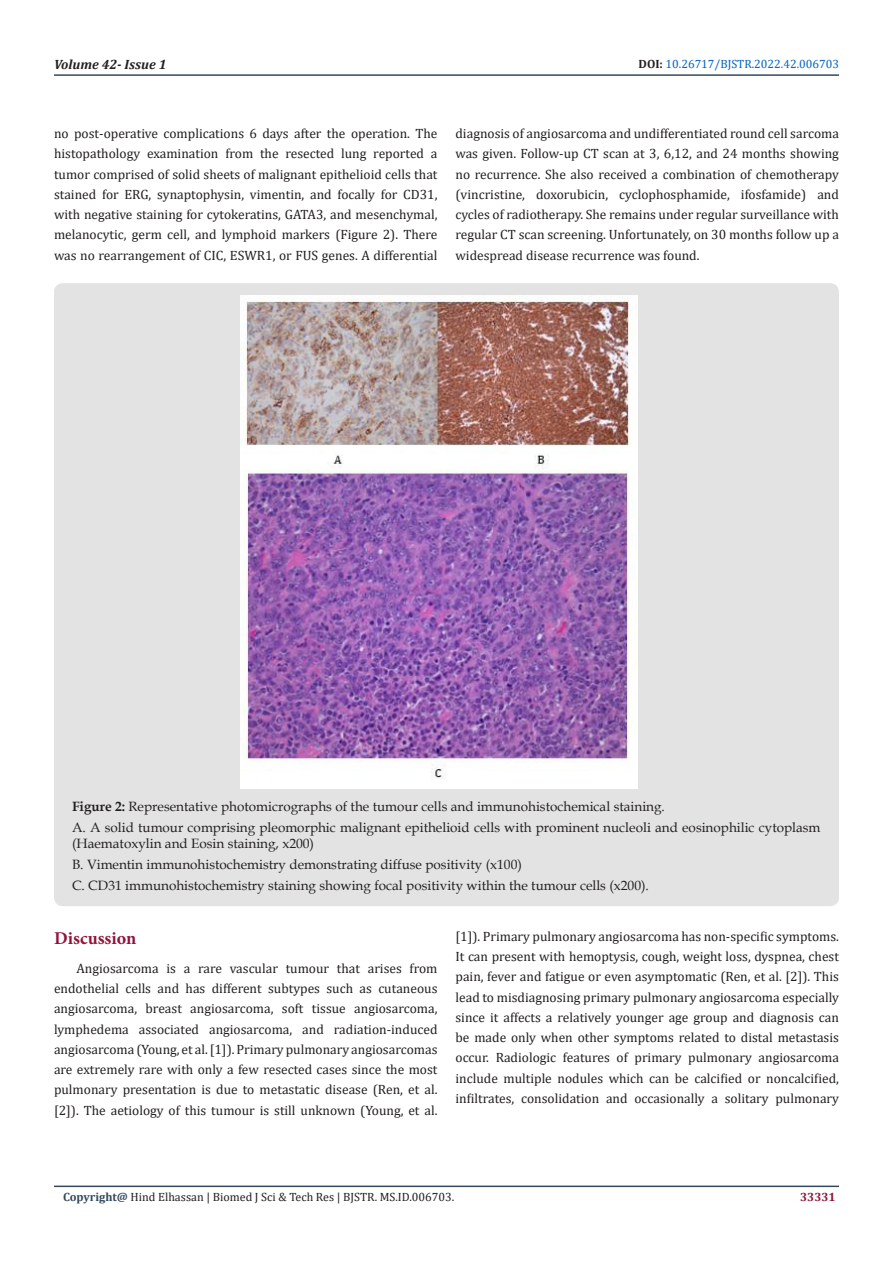
<style>
.page{position:relative;width:893px;height:1263px;background:#fff}
.page>*{position:absolute;margin:0;border:0;box-sizing:border-box;transform-origin:0 0}
.List_Paragraph{font:700 18px "Minion Pro";color:#8f133a}
.t1{font:13.5px/20.2px "Cambria";color:#231f20;text-align:justify}
.t2{font:13.5px/20.7px "Book Antiqua";color:#231f20}
.t3{font:italic 700 13.5px "Cambria";color:#231f20}
.t4{font:12px "Cambria";color:#231f20}
.t5{font:12px "Cambria";color:#0563c1}
.t6{font:700 12px "Cambria";color:#8f133a}
.s1{font-weight:700;color:#231f20}
.s2{font-weight:700}
.s3{font-weight:700;color:#34495e}
</style>
<div class="page">
<hr style="left:54px;top:1185px;width:785px;height:2px;background:#34495e">
<hr style="left:54px;top:74px;width:785px;height:2px;background:#34495e">
<div style="left:54px;top:283px;width:785px;height:623px;background:#e3e3e3;border-radius:9px"></div>
<img style="left:241px;top:296px;width:397px;height:492px">
<p class="t3" style="left:54px;top:55px;width:114px">Volume 42- Issue 1</p>
<p class="t5" style="left:639px;top:57px;width:202px"><span class="s1">DOI:</span> 10.26717/BJSTR.2022.42.006703</p>
<p class="t1" style="left:54px;top:123px;width:385px">no post-operative complications 6 days after the operation. The histopathology examination from the resected lung reported a tumor comprised of solid sheets of malignant epithelioid cells that stained for ERG, synaptophysin, vimentin, and focally for CD31, with negative staining for cytokeratins, GATA3, and mesenchymal, melanocytic, germ cell, and lymphoid markers (Figure 2). There was no rearrangement of CIC, ESWR1, or FUS genes. A differential</p>
<p class="t1" style="left:455px;top:123px;width:385px">diagnosis of angiosarcoma and undifferentiated round cell sarcoma was given. Follow-up CT scan at 3, 6,12, and 24 months showing no recurrence. She also received a combination of chemotherapy (vincristine, doxorubicin, cyclophosphamide, ifosfamide) and cycles of radiotherapy. She remains under regular surveillance with regular CT scan screening. Unfortunately, on 30 months follow up a widespread disease recurrence was found.</p>
<p class="t2" style="left:72px;top:796px;width:750px"><span class="s2">Figure 2:</span> Representative photomicrographs of the tumour cells and immunohistochemical staining.<br>A. A solid tumour comprising pleomorphic malignant epithelioid cells with prominent nucleoli and eosinophilic cytoplasm</p>
<p class="t2" style="left:72px;top:833px;width:578px">(Haematoxylin and Eosin staining, x200)<br>B. Vimentin immunohistochemistry demonstrating diffuse positivity (x100)<br>C. CD31 immunohistochemistry staining showing focal positivity within the tumour cells (x200).</p>
<p class="List_Paragraph" style="left:54px;top:925px;width:84px">Discussion</p>
<p class="t1" style="left:54px;top:958px;width:385px;text-indent:22px">Angiosarcoma is a rare vascular tumour that arises from endothelial cells and has different subtypes such as cutaneous angiosarcoma, breast angiosarcoma, soft tissue angiosarcoma, lymphedema associated angiosarcoma, and radiation-induced angiosarcoma (Young, et al. [1]). Primary pulmonary angiosarcomas are extremely rare with only a few resected cases since the most pulmonary presentation is due to metastatic disease (Ren, et al. [2]). The aetiology of this tumour is still unknown (Young, et al.</p>
<p class="t1" style="left:455px;top:926px;width:385px">[1]). Primary pulmonary angiosarcoma has non-specific symptoms.<br>It can present with hemoptysis, cough, weight loss, dyspnea, chest pain, fever and fatigue or even asymptomatic (Ren, et al. [2]). This lead to misdiagnosing primary pulmonary angiosarcoma especially since it affects a relatively younger age group and diagnosis can be made only when other symptoms related to distal metastasis occur. Radiologic features of primary pulmonary angiosarcoma include multiple nodules which can be calcified or noncalcified, infiltrates, consolidation and occasionally a solitary pulmonary</p>
<p class="t4" style="left:63px;top:1190px;width:393px"><span class="s3">Copyright@</span> Hind Elhassan | Biomed J Sci &amp; Tech Res | BJSTR. MS.ID.006703.</p>
<p class="t6" style="left:800px;top:1188px;width:37px">33331</p>
</div>
